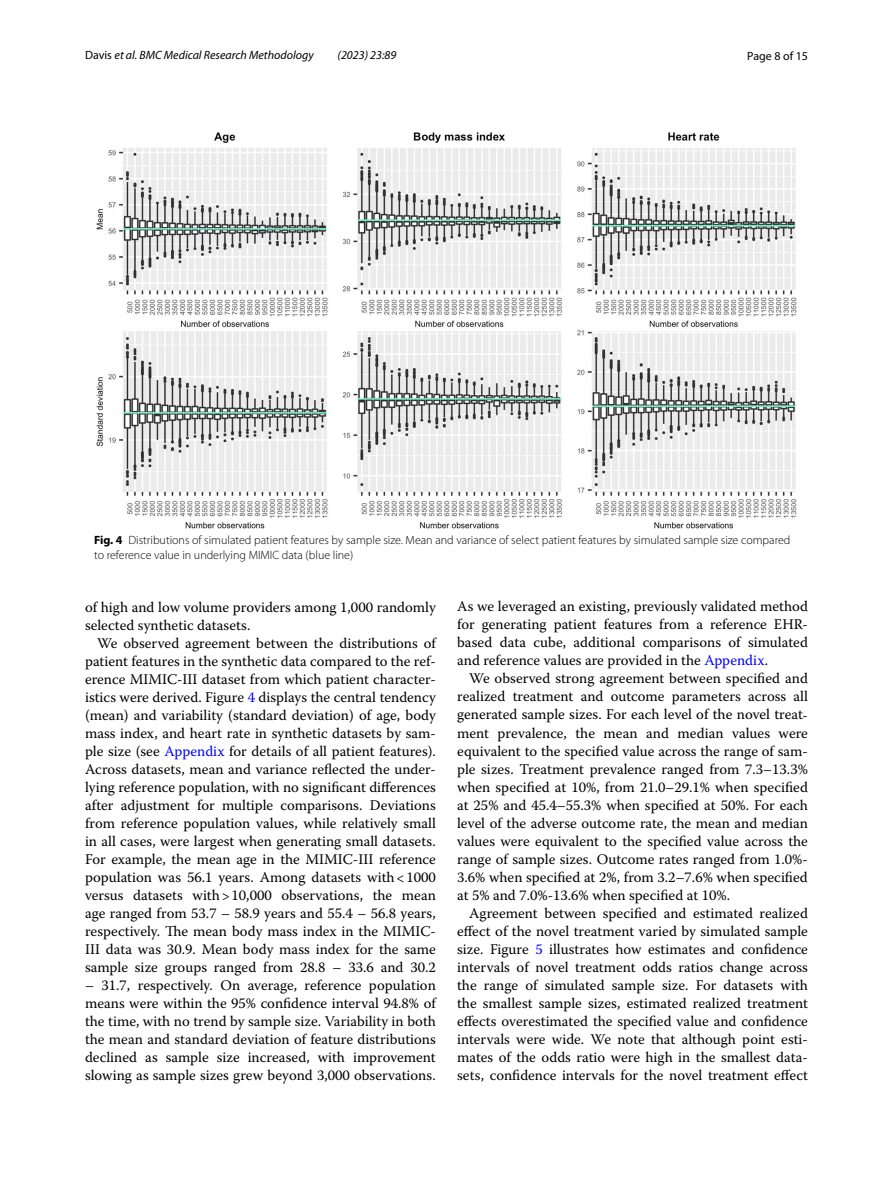
<style>
.page{position:relative;width:893px;height:1187px;background:#fff}
.page>*{position:absolute;margin:0;border:0;box-sizing:border-box;transform-origin:0 0}
.t1{font:14.7px/18px "Warnock Pro";color:#000;text-align:justify}
.t2{font:300 12px/15px "Myriad Pro";color:#000}
.t3{font:italic 12px "Myriad Pro";color:#000}
.t4{font:12px "Myriad Pro";color:#000}
.s1{font-style:normal}
.s2{font-weight:700}
.s3{color:#00f}
</style>
<div class="page">
<img style="left:96px;top:133px;width:701px;height:396px">
<p class="t3" style="left:85px;top:48px;width:230px"><span class="s1">Davis</span> et al. BMC Medical Research Methodology</p>
<p class="t3" style="left:338px;top:48px;width:60px">(2023) 23:89</p>
<p class="t4" style="left:747px;top:48px;width:62px">Page 8 of 15</p>
<p class="t2" style="left:94px;top:532px;width:698px"><span class="s2">Fig. 4</span> Distributions of simulated patient features by sample size. Mean and variance of select patient features by simulated sample size compared to reference value in underlying MIMIC data (blue line)</p>
<p class="t1" style="left:85px;top:597px;width:352px">of high and low volume providers among 1,000 randomly selected synthetic datasets.</p>
<p class="t1" style="left:85px;top:633px;width:352px;text-indent:12px">We observed agreement between the distributions of patient features in the synthetic data compared to the ref&shy;erence MIMIC-III dataset from which patient character&shy;istics were derived. Figure <span class="s3">4</span> displays the central tendency (mean) and variability (standard deviation) of age, body mass index, and heart rate in synthetic datasets by sam&shy;ple size (see <span class="s3">Appendix</span> for details of all patient features).<br>Across datasets, mean and variance reflected the under&shy;lying reference population, with no significant differences after adjustment for multiple comparisons. Deviations from reference population values, while relatively small in all cases, were largest when generating small datasets.<br>For example, the mean age in the MIMIC-III reference population was 56.1 years. Among datasets with&lt;1000 versus datasets with&gt;10,000 observations, the mean age ranged from 53.7 – 58.9 years and 55.4 – 56.8 years, respectively. The mean body mass index in the MIMIC-III data was 30.9. Mean body mass index for the same sample size groups ranged from 28.8 – 33.6 and 30.2</p>
<p class="t1" style="left:85px;top:975px;width:352px">– 31.7, respectively. On average, reference population means were within the 95% confidence interval 94.8% of the time, with no trend by sample size. Variability in both the mean and standard deviation of feature distributions declined as sample size increased, with improvement slowing as sample sizes grew beyond 3,000 observations.</p>
<p class="t1" style="left:457px;top:597px;width:352px">As we leveraged an existing, previously validated method for generating patient features from a reference EHR&shy;based data cube, additional comparisons of simulated and reference values are provided in the <span class="s3">Appendix</span>.</p>
<p class="t1" style="left:457px;top:669px;width:352px;text-indent:12px">We observed strong agreement between specified and realized treatment and outcome parameters across all generated sample sizes. For each level of the novel treat&shy;ment prevalence, the mean and median values were equivalent to the specified value across the range of sam&shy;ple sizes. Treatment prevalence ranged from 7.3–13.3% when specified at 10%, from 21.0–29.1% when specified at 25% and 45.4–55.3% when specified at 50%. For each level of the adverse outcome rate, the mean and median values were equivalent to the specified value across the range of sample sizes. Outcome rates ranged from 1.0%- 3.6% when specified at 2%, from 3.2–7.6% when specified at 5% and 7.0%-13.6% when specified at 10%.</p>
<p class="t1" style="left:457px;top:903px;width:352px;text-indent:12px">Agreement between specified and estimated realized effect of the novel treatment varied by simulated sample size. Figure <span class="s3">5</span> illustrates how estimates and confidence intervals of novel treatment odds ratios change across the range of simulated sample size. For datasets with the smallest sample sizes, estimated realized treatment effects overestimated the specified value and confidence intervals were wide. We note that although point esti&shy;mates of the odds ratio were high in the smallest data&shy;sets, confidence intervals for the novel treatment effect</p>
</div>
